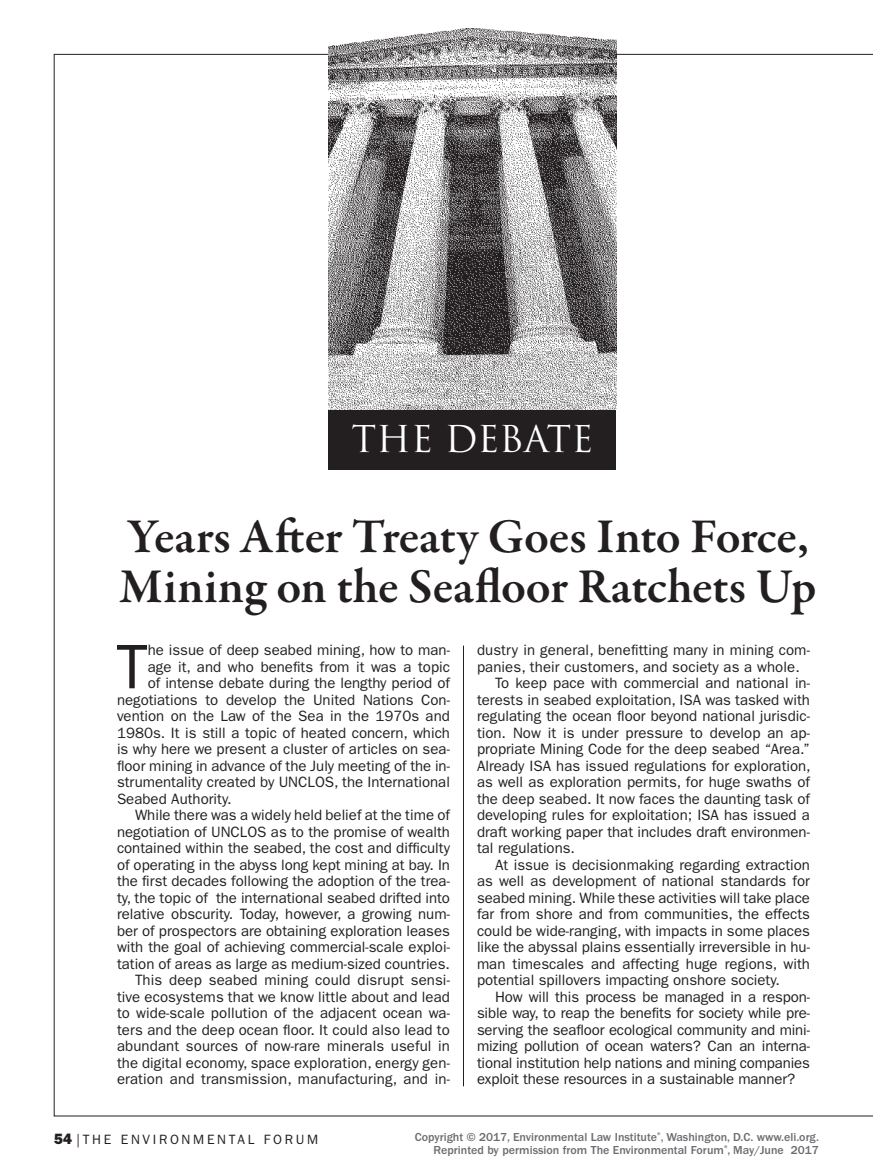
<style>
.page{position:relative;width:873px;height:1170px;background:#fff}
.page>*{position:absolute;margin:0;border:0;box-sizing:border-box;transform-origin:0 0}
.Body_Text{font:63.15px "ITC Franklin Gothic Std";color:#231f20}
.Feature_title{font:600 49.5px/49.5px "Garamond Premr Pro";letter-spacing:-.005em;color:#231f20}
.t1{font:36px "Trajan Pro";color:#fff}
.Body_Text-2{font:15px/16.5px "ITC Franklin Gothic Std";color:#231f20;text-align:justify}
.t2{font:13.5px "ITC Franklin Gothic Std";letter-spacing:.2em;color:#231f20}
.t3{font:500 12px/13.5px "ITC Franklin Gothic Std";color:#6c6d70;text-align:right}
.s1{font-family:"ITC Franklin Gothic Std Hvy";font-size:15px}
</style>
<div class="page">
<img style="left:328px;top:28px;width:288px;height:382px">
<div style="left:328px;top:410px;width:288px;height:60px;background:#231f20"></div>
<hr style="left:463px;top:646px;width:1px;height:440px;background:#231f20">
<h3 class="t1" style="left:352px;top:416px;width:243px">THE DEBATE</h3>
<p class="Feature_title" style="left:119px;top:513px;width:699px">Years After Treaty Goes Into Force,<br>Mining on the Seafloor Ratchets Up</p>
<p class="Body_Text" style="left:116px;top:631px;width:33px">T</p>
<p class="Body_Text-2" style="left:148px;top:642px;width:304px">he issue of deep seabed mining, how to man-</p>
<p class="Body_Text-2" style="left:477px;top:642px;width:335px">dustry in general, benefitting many in mining com&shy;panies, their customers, and society as a whole.</p>
<p class="Body_Text-2" style="left:477px;top:675px;width:335px;text-indent:18px">To keep pace with commercial and national in&shy;terests in seabed exploitation, ISA was tasked with regulating the ocean floor beyond national jurisdic&shy;tion. Now it is under pressure to develop an ap&shy;propriate Mining Code for the deep seabed “Area.” Already ISA has issued regulations for exploration, as well as exploration permits, for huge swaths of the deep seabed. It now faces the daunting task of developing rules for exploitation; ISA has issued a draft working paper that includes draft environmen&shy;tal regulations.</p>
<p class="Body_Text-2" style="left:477px;top:857px;width:335px;text-indent:18px">At issue is decisionmaking regarding extraction as well as development of national standards for seabed mining. While these activities will take place far from shore and from communities, the effects could be wide-ranging, with impacts in some places like the abyssal plains essentially irreversible in hu&shy;man timescales and affecting huge regions, with potential spillovers impacting onshore society.</p>
<p class="Body_Text-2" style="left:477px;top:989px;width:335px;text-indent:18px">How will this process be managed in a respon&shy;sible way, to reap the benefits for society while pre&shy;serving the seafloor ecological community and mini&shy;mizing pollution of ocean waters? Can an interna&shy;tional institution help nations and mining companies exploit these resources in a sustainable manner?</p>
<p class="Body_Text-2" style="left:148px;top:659px;width:304px">age it, and who benefits from it was a topic</p>
<p class="Body_Text-2" style="left:148px;top:675px;width:304px">of intense debate during the lengthy period of</p>
<p class="Body_Text-2" style="left:117px;top:692px;width:335px">negotiations to develop the United Nations Con-</p>
<p class="Body_Text-2" style="left:117px;top:708px;width:334px">vention on the Law of the Sea in the 1970s and</p>
<p class="Body_Text-2" style="left:117px;top:725px;width:334px">1980s. It is still a topic of heated concern, which</p>
<p class="Body_Text-2" style="left:117px;top:741px;width:335px">is why here we present a cluster of articles on sea-</p>
<p class="Body_Text-2" style="left:117px;top:758px;width:335px">floor mining in advance of the July meeting of the in-</p>
<p class="Body_Text-2" style="left:117px;top:774px;width:335px">strumentality created by UNCLOS, the International</p>
<p class="Body_Text-2" style="left:117px;top:791px;width:116px">Seabed Authority.</p>
<p class="Body_Text-2" style="left:117px;top:807px;width:335px;text-indent:18px">While there was a widely held belief at the time of negotiation of UNCLOS as to the promise of wealth contained within the seabed, the cost and difficulty of operating in the abyss long kept mining at bay. In the first decades following the adoption of the trea&shy;ty, the topic of the international seabed drifted into relative obscurity. Today, however, a growing num&shy;ber of prospectors are obtaining exploration leases with the goal of achieving commercial-scale exploi&shy;tation of areas as large as medium-sized countries.</p>
<p class="Body_Text-2" style="left:117px;top:972px;width:335px;text-indent:18px">This deep seabed mining could disrupt sensi&shy;tive ecosystems that we know little about and lead to wide-scale pollution of the adjacent ocean wa&shy;ters and the deep ocean floor. It could also lead to abundant sources of now-rare minerals useful in the digital economy, space exploration, energy gen&shy;eration and transmission, manufacturing, and in-</p>
<p class="t2" style="left:54px;top:1132px;width:266px"><span class="s1">54</span> |THE ENVIRONMENTAL FORUM</p>
<p class="t3" style="left:415px;top:1130px;width:406px">Copyright © 2017, Environmental Law Institute<sup>®</sup>, Washington, D.C. www.eli.org.<br>Reprinted by permission from The Environmental Forum<sup>®</sup>, May/June 2017</p>
</div>
